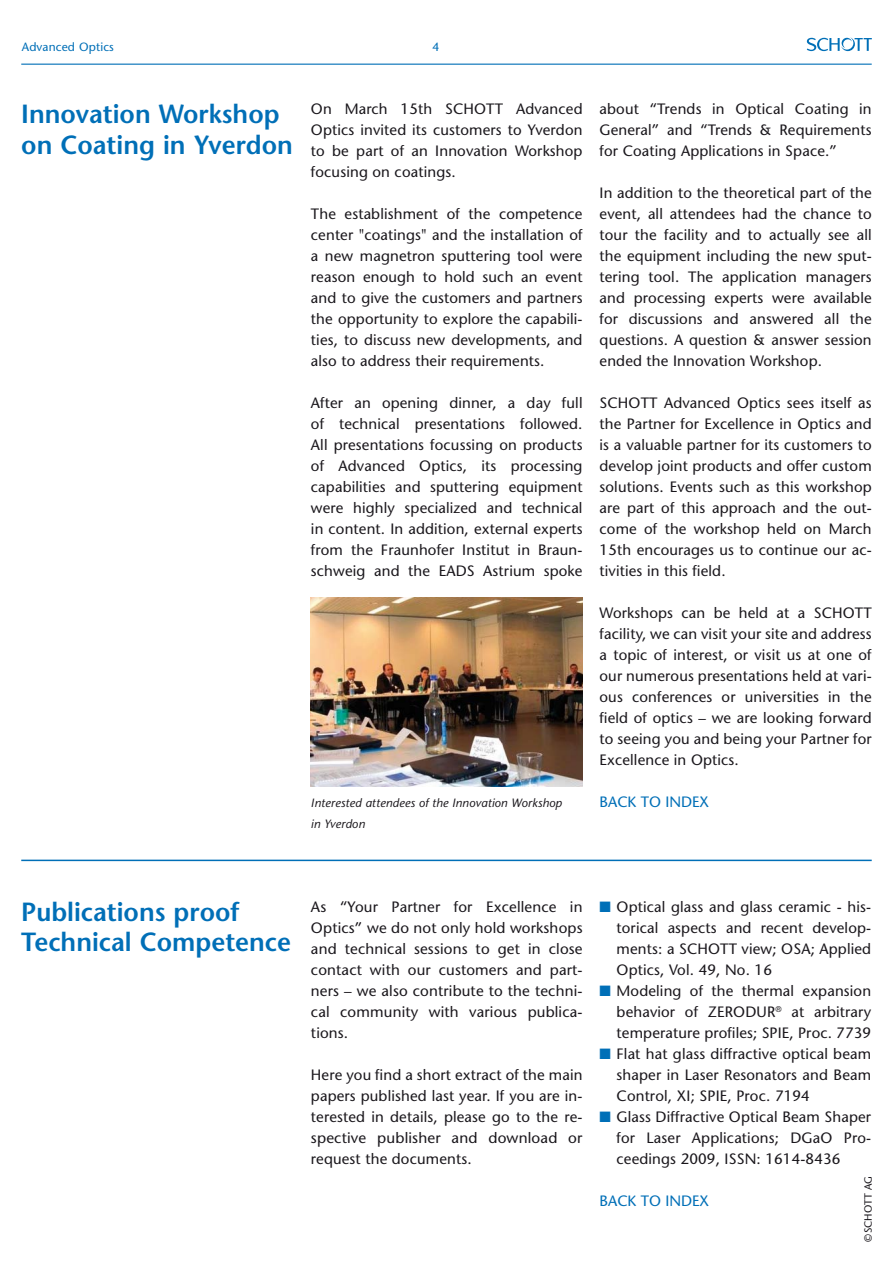
<style>
.page{position:relative;width:893px;height:1263px;background:#fff}
.page>*{position:absolute;margin:0;border:0;box-sizing:border-box;transform-origin:0 0}
.t1{font:600 26.25px/30.8px "Stone Sans Std";color:#006fb7}
.t2{font:500 15px/21px "Stone Sans Std";letter-spacing:.01em;color:#1a171c;text-align:justify}
.t3{font:500 15px "Stone Sans Std";color:#006fb7}
.t4{font:italic 500 12px/21px "Stone Sans Std";letter-spacing:.01em;color:#1a171c}
.t5{font:500 12px "Stone Sans Std";letter-spacing:.01em;color:#006fb7}
.t6{font:500 10.5px "Stone Sans Std";color:#1a171c}
.s1{color:#006fb7}
</style>
<div class="page">
<svg style="left:807px;top:37px;width:65px;height:14px"></svg>
<hr style="left:21px;top:64px;width:851px;height:1px;background:#006fb7">
<img style="left:311px;top:597px;width:272px;height:189px">
<hr style="left:21px;top:860px;width:851px;height:1px;background:#006fb7">
<p class="t5" style="left:22px;top:40px;width:94px">Advanced Optics</p>
<h1 class="t1" style="left:21px;top:98px;width:273px">Innovation Workshop on Coating in Yverdon</h1>
<p class="t5" style="left:432px;top:40px;width:8px">4</p>
<p class="t2" style="left:311px;top:98px;width:273px">On March 15th SCHOTT Advanced Optics invited its customers to Yverdon to be part of an Innovation Workshop focusing on coatings.</p>
<p class="t2" style="left:311px;top:203px;width:273px">The establishment of the competence center "coatings" and the installation of a new magnetron sputtering tool were reason enough to hold such an event and to give the customers and partners the opportunity to explore the capabili&shy;ties, to discuss new developments, and also to address their requirements.</p>
<p class="t2" style="left:311px;top:392px;width:273px">After an opening dinner, a day full of technical presentations followed.<br>All presentations focussing on products of Advanced Optics, its processing capabilities and sputtering equipment were highly specialized and technical in content. In addition, external experts from the Fraunhofer Institut in Braun&shy;schweig and the EADS Astrium spoke</p>
<p class="t4" style="left:311px;top:793px;width:253px">Interested attendees of the Innovation Workshop in Yverdon</p>
<p class="t2" style="left:600px;top:98px;width:274px">about “Trends in Optical Coating in General” and “Trends &amp; Requirements for Coating Applications in Space.”</p>
<p class="t2" style="left:600px;top:182px;width:274px">In addition to the theoretical part of the event, all attendees had the chance to tour the facility and to actually see all the equipment including the new sput&shy;tering tool. The application managers and processing experts were available for discussions and answered all the questions. A question &amp; answer session ended the Innovation Workshop.</p>
<p class="t2" style="left:600px;top:392px;width:274px">SCHOTT Advanced Optics sees itself as the Partner for Excellence in Optics and is a valuable partner for its customers to develop joint products and offer custom solutions. Events such as this workshop are part of this approach and the out&shy;come of the workshop held on March 15th encourages us to continue our ac&shy;tivities in this field.</p>
<p class="t2" style="left:600px;top:602px;width:274px">Workshops can be held at a SCHOTT facility, we can visit your site and address a topic of interest, or visit us at one of our numerous presentations held at vari&shy;ous conferences or universities in the field of optics – we are looking forward to seeing you and being your Partner for Excellence in Optics.</p>
<p class="t3" style="left:600px;top:793px;width:111px">BACK TO INDEX</p>
<h1 class="t1" style="left:21px;top:896px;width:271px">Publications proof<br>Technical Competence</h1>
<p class="t2" style="left:311px;top:896px;width:273px">As “Your Partner for Excellence in Optics” we do not only hold workshops and technical sessions to get in close contact with our customers and part&shy;ners – we also contribute to the techni&shy;cal community with various publica&shy;tions.</p>
<p class="t2" style="left:311px;top:1064px;width:273px">Here you find a short extract of the main papers published last year. If you are in&shy;terested in details, please go to the re&shy;spective publisher and download or request the documents.</p>
<p class="t2" style="left:617px;top:896px;width:256px;text-indent:-17px"><span class="s1">■</span> Optical glass and glass ceramic - his&shy;torical aspects and recent develop&shy;ments: a SCHOTT view; OSA; Applied Optics, Vol. 49, No. 16</p>
<p class="t2" style="left:617px;top:980px;width:256px;text-indent:-17px"><span class="s1">■</span> Modeling of the thermal expansion behavior of ZERODUR<sup>®</sup> at arbitrary temperature profiles; SPIE, Proc. 7739</p>
<p class="t2" style="left:617px;top:1043px;width:256px;text-indent:-17px"><span class="s1">■</span> Flat hat glass diffractive optical beam shaper in Laser Resonators and Beam Control, XI; SPIE, Proc. 7194</p>
<p class="t2" style="left:617px;top:1106px;width:256px;text-indent:-17px"><span class="s1">■</span> Glass Diffractive Optical Beam Shaper for Laser Applications; DGaO Pro&shy;ceedings 2009, ISSN: 1614-8436</p>
<p class="t3" style="left:600px;top:1192px;width:111px">BACK TO INDEX</p>
<p class="t6" style="left:862px;top:1242px;width:67px;rotate:-90deg">©SCHOTT AG</p>
</div>
